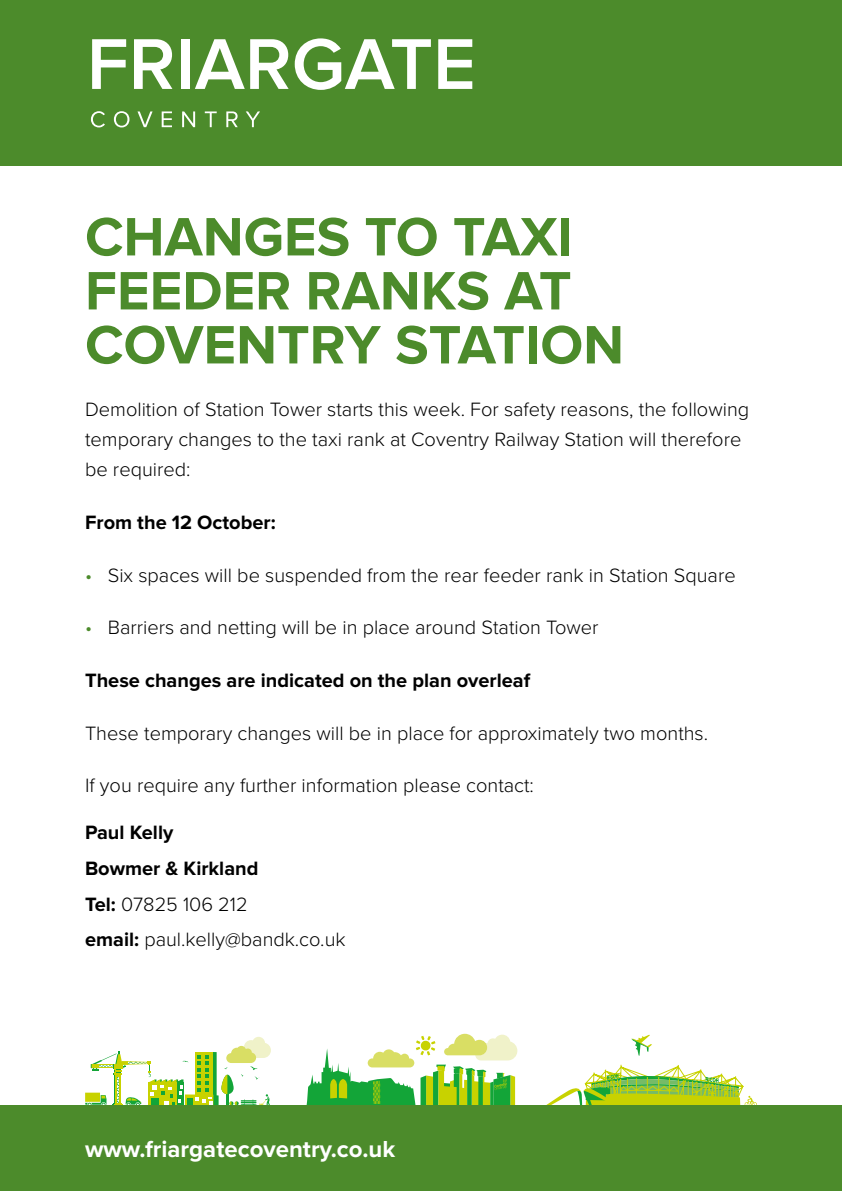
<style>
.page{position:relative;width:842px;height:1191px;background:#fff}
.page>*{position:absolute;margin:0;border:0;box-sizing:border-box;transform-origin:0 0}
.t1{font:700 56px/54px "Proxima Nova";color:#4c8b2b}
.t2{font:700 24px "Proxima Nova";color:#fff}
.t3{font:300 20px/30px "Proxima Nova";color:#000}
.t4{font:700 20px/35.6px "Proxima Nova";color:#000}
.s1{color:#4c8b2b}
.s2{font-weight:300}
</style>
<div class="page">
<div style="left:185px;top:1094px;width:28px;height:13px;background:#c8d200"></div>
<div style="left:187px;top:1097px;width:6px;height:10px;background:#13a538"></div>
<svg style="left:306px;top:1033px;width:211px;height:73px"></svg>
<svg style="left:85px;top:1051px;width:104px;height:55px"></svg>
<svg style="left:195px;top:1037px;width:76px;height:69px"></svg>
<svg style="left:544px;top:1034px;width:213px;height:72px"></svg>
<div style="left:0;top:1106px;width:842px;height:85px;background:#4c8b2b"></div>
<div style="left:0;top:0;width:842px;height:166px;background:#4c8b2b"></div>
<svg style="left:92px;top:39px;width:34px;height:50px"></svg>
<svg style="left:134px;top:39px;width:38px;height:50px"></svg>
<div style="left:181px;top:39px;width:8px;height:50px;background:#fff"></div>
<svg style="left:195px;top:39px;width:94px;height:50px"></svg>
<svg style="left:295px;top:38px;width:136px;height:52px"></svg>
<svg style="left:438px;top:39px;width:34px;height:50px"></svg>
<svg style="left:91px;top:111px;width:14px;height:16px"></svg>
<svg style="left:114px;top:111px;width:15px;height:16px"></svg>
<svg style="left:137px;top:111px;width:16px;height:16px"></svg>
<svg style="left:162px;top:111px;width:10px;height:16px"></svg>
<svg style="left:182px;top:111px;width:13px;height:16px"></svg>
<svg style="left:205px;top:111px;width:12px;height:16px"></svg>
<svg style="left:226px;top:111px;width:12px;height:16px"></svg>
<svg style="left:246px;top:111px;width:14px;height:16px"></svg>
<h1 class="t1" style="left:85px;top:211px;width:540px">CHANGES TO TAXI<br>FEEDER RANKS AT<br>COVENTRY STATION</h1>
<p class="t3" style="left:85px;top:395px;width:666px">Demolition of Station Tower starts this week. For safety reasons, the following temporary changes to the taxi rank at Coventry Railway Station will therefore be required:</p>
<p class="t4" style="left:85px;top:505px;width:192px">From the 12 October:</p>
<p class="t3" style="left:85px;top:560px;width:652px"><span class="s1">•</span> Six spaces will be suspended from the rear feeder rank in Station Square</p>
<p class="t3" style="left:85px;top:613px;width:515px"><span class="s1">•</span> Barriers and netting will be in place around Station Tower</p>
<p class="t4" style="left:85px;top:663px;width:447px">These changes are indicated on the plan overleaf</p>
<p class="t3" style="left:85px;top:718px;width:625px">These temporary changes will be in place for approximately two months.</p>
<p class="t3" style="left:85px;top:771px;width:450px">If you require any further information please contact:</p>
<p class="t4" style="left:85px;top:815px;width:262px">Paul Kelly<br>Bowmer &amp; Kirkland<br>Tel: <span class="s2">07825 106 212<br></span>email: <span class="s2">paul.kelly@bandk.co.uk</span></p>
<p class="t2" style="left:85px;top:1135px;width:312px">www.friargatecoventry.co.uk</p>
</div>
